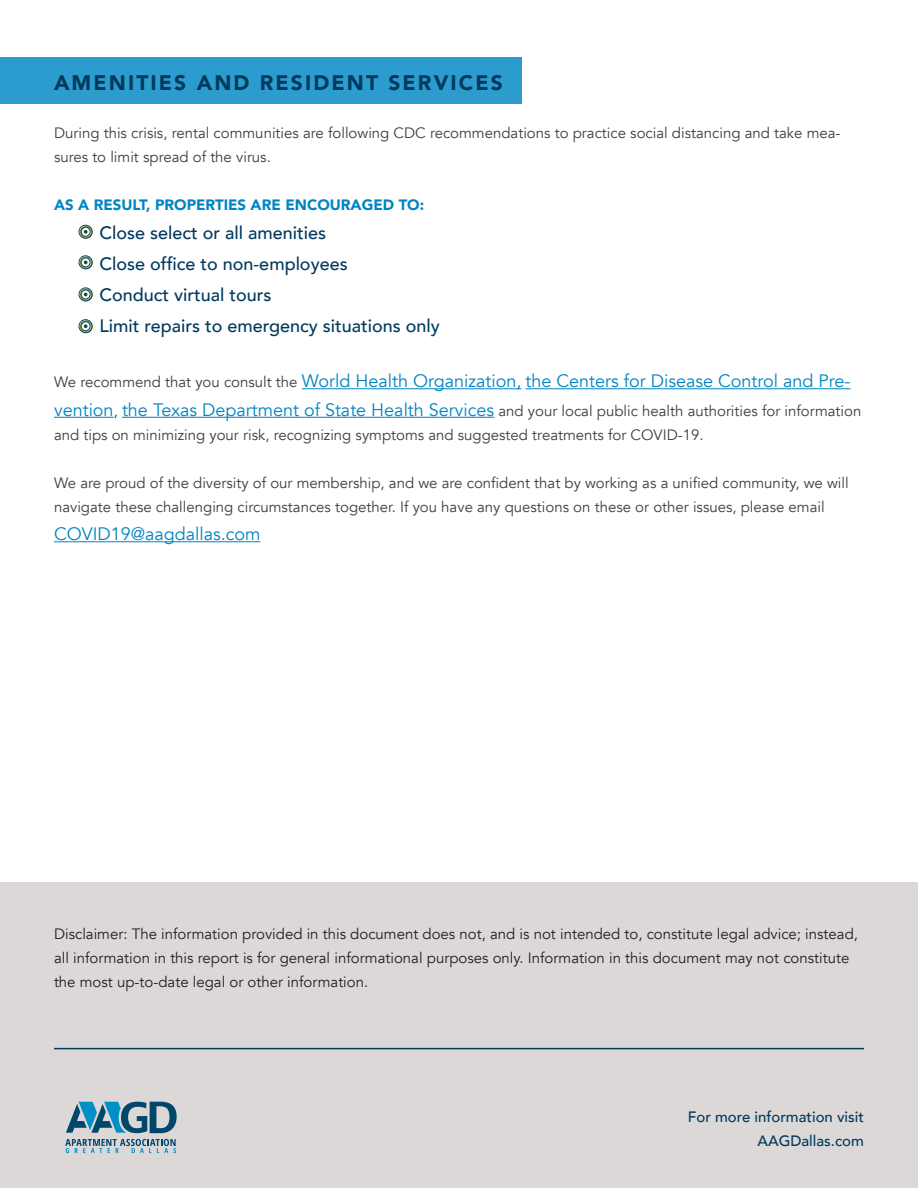
<style>
.page{position:relative;width:918px;height:1188px;background:#fff}
.page>*{position:absolute;margin:0;border:0;box-sizing:border-box;transform-origin:0 0}
.t1{font:900 21px "Avenir";letter-spacing:.1em;color:#003a5d}
.Bullet_Points{font:500 18px "Avenir";color:#003a5d}
.t2{font:18px "Avenir";color:#0084c2}
.t3{font:15px/24px "Avenir";color:#3e3e3f}
.t4{font:15px/24px "Avenir";color:#231f20}
.Footer_Right_align{font:500 15px "Avenir";color:#003a5d}
.t5{font:900 15px "Avenir";color:#0084c2}
.s1{font-size:15px;color:#3e3e3f}
.s2{font-size:18px;color:#0084c2}
</style>
<div class="page">
<div style="left:0;top:57px;width:522px;height:47px;background:#2c9cce"></div>
<div style="left:0;top:883px;width:918px;height:305px;background:#dcd8d7"></div>
<svg style="left:65px;top:1139px;width:111px;height:14px"></svg>
<svg style="left:66px;top:1102px;width:111px;height:31px"></svg>
<hr style="left:54px;top:1048px;width:810px;height:1px;background:#003a5d">
<hr style="left:302px;top:388px;width:219px;height:1px;background:#0084c2">
<hr style="left:526px;top:388px;width:325px;height:1px;background:#0084c2">
<hr style="left:54px;top:417px;width:60px;height:1px;background:#0084c2">
<hr style="left:122px;top:417px;width:372px;height:1px;background:#0084c2">
<hr style="left:54px;top:541px;width:207px;height:1px;background:#0084c2">
<svg style="left:79px;top:225px;width:14px;height:14px"></svg>
<svg style="left:79px;top:255px;width:14px;height:14px"></svg>
<svg style="left:79px;top:288px;width:14px;height:13px"></svg>
<svg style="left:79px;top:319px;width:14px;height:14px"></svg>
<p class="t1" style="left:54px;top:65px;width:450px">AMENITIES AND RESIDENT SERVICES</p>
<p class="t3" style="left:54px;top:121px;width:788px">During this crisis, rental communities are following CDC recommendations to practice social distancing and take mea&shy;sures to limit spread of the virus.</p>
<p class="t5" style="left:54px;top:192px;width:372px">AS A RESULT, PROPERTIES ARE ENCOURAGED TO:</p>
<p class="Bullet_Points" style="left:100px;top:217px;width:228px">Close select or all amenities</p>
<p class="Bullet_Points" style="left:100px;top:248px;width:250px">Close office to non-employees</p>
<p class="Bullet_Points" style="left:100px;top:279px;width:174px">Conduct virtual tours</p>
<p class="Bullet_Points" style="left:100px;top:310px;width:342px">Limit repairs to emergency situations only</p>
<p class="t2" style="left:54px;top:371px;width:798px"><span class="s1">We recommend that you consult the</span> World Health Organization, the Centers for Disease Control and Pre-</p>
<p class="t3" style="left:54px;top:399px;width:809px"><span class="s2">vention</span>, <span class="s2">the Texas Department of State Health Services</span> and your local public health authorities for information and tips on minimizing your risk, recognizing symptoms and suggested treatments for COVID-19.</p>
<p class="t3" style="left:54px;top:471px;width:796px">We are proud of the diversity of our membership, and we are confident that by working as a unified community, we will navigate these challenging circumstances together. If you have any questions on these or other issues, please email</p>
<p class="t2" style="left:54px;top:523px;width:208px">COVID19@aagdallas.com</p>
<p class="t4" style="left:54px;top:922px;width:806px">Disclaimer: The information provided in this document does not, and is not intended to, constitute legal advice; instead, all information in this report is for general informational purposes only. Information in this document may not constitute the most up-to-date legal or other information.</p>
<p class="Footer_Right_align" style="left:688px;top:1104px;width:178px">For more information visit</p>
<p class="Footer_Right_align" style="left:758px;top:1128px;width:108px">AAGDallas.com</p>
</div>
